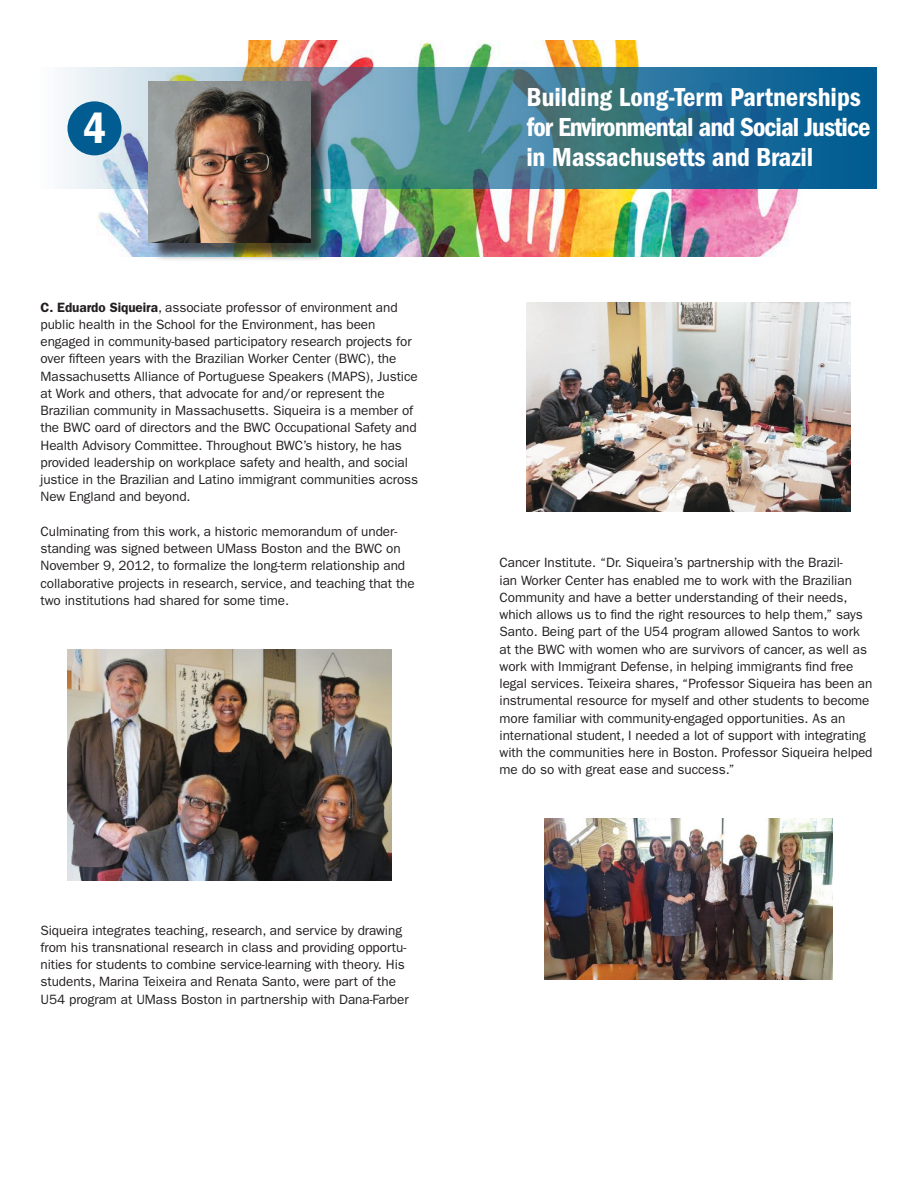
<style>
.page{position:relative;width:918px;height:1188px;background:#fff}
.page>*{position:absolute;margin:0;border:0;box-sizing:border-box;transform-origin:0 0}
.t1{font:45px "ITC Franklin Gothic Std Dm Cd";color:#fff}
.t2{font:27px/30px "ITC Franklin Gothic Std Dm Cd";letter-spacing:-.01em;color:#fff}
.t3{font:13.5px/17.2px "ITC Franklin Gothic Std";letter-spacing:-.005em;color:#231f20}
.s1{font-weight:600}
</style>
<div class="page">
<img style="left:64px;top:40px;width:813px;height:216px">
<svg style="left:64px;top:68px;width:813px;height:121px;background:#4a869d"></svg>
<div style="left:68px;top:101px;width:54px;height:54px;background:#005c91;border-radius:50%"></div>
<div style="left:151px;top:83px;width:178px;height:179px;background:#231f20;opacity:.75"></div>
<img style="left:148px;top:81px;width:162px;height:162px">
<img style="left:68px;top:649px;width:324px;height:232px">
<img style="left:526px;top:302px;width:324px;height:210px">
<img style="left:544px;top:819px;width:289px;height:161px">
<p class="t1" style="left:83px;top:103px;width:24px">4</p>
<p class="t3" style="left:40px;top:299px;width:379px"><span class="s1">C. Eduardo Siqueira</span>, associate professor of environment and public health in the School for the Environment, has been engaged in community-based participatory research projects for over fifteen years with the Brazilian Worker Center (BWC), the Massachusetts Alliance of Portuguese Speakers (MAPS), Justice at Work and others, that advocate for and/or represent the Brazilian community in Massachusetts. Siqueira is a member of the BWC oard of directors and the BWC Occupational Safety and Health Advisory Committee. Throughout BWC’s history, he has provided leadership on workplace safety and health, and social justice in the Brazilian and Latino immigrant communities across New England and beyond.</p>
<p class="t3" style="left:40px;top:523px;width:376px">Culminating from this work, a historic memorandum of under&shy;standing was signed between UMass Boston and the BWC on November 9, 2012, to formalize the long-term relationship and collaborative projects in research, service, and teaching that the two institutions had shared for some time.</p>
<p class="t3" style="left:40px;top:922px;width:370px">Siqueira integrates teaching, research, and service by drawing from his transnational research in class and providing opportu&shy;nities for students to combine service-learning with theory. His students, Marina Teixeira and Renata Santo, were part of the U54 program at UMass Boston in partnership with Dana-Farber</p>
<p class="t2" style="left:526px;top:82px;width:345px">Building Long-Term Partnerships for Environmental and Social Justice in Massachusetts and Brazil</p>
<p class="t3" style="left:500px;top:554px;width:375px">Cancer Institute. “Dr. Siqueira’s partnership with the Brazil-<br>ian Worker Center has enabled me to work with the Brazilian Community and have a better understanding of their needs, which allows us to find the right resources to help them,” says Santo. Being part of the U54 program allowed Santos to work at the BWC with women who are survivors of cancer, as well as work with Immigrant Defense, in helping immigrants find free legal services. Teixeira shares, “Professor Siqueira has been an instrumental resource for myself and other students to become more familiar with community-engaged opportunities. As an international student, I needed a lot of support with integrating with the communities here in Boston. Professor Siqueira helped me do so with great ease and success.”</p>
</div>
